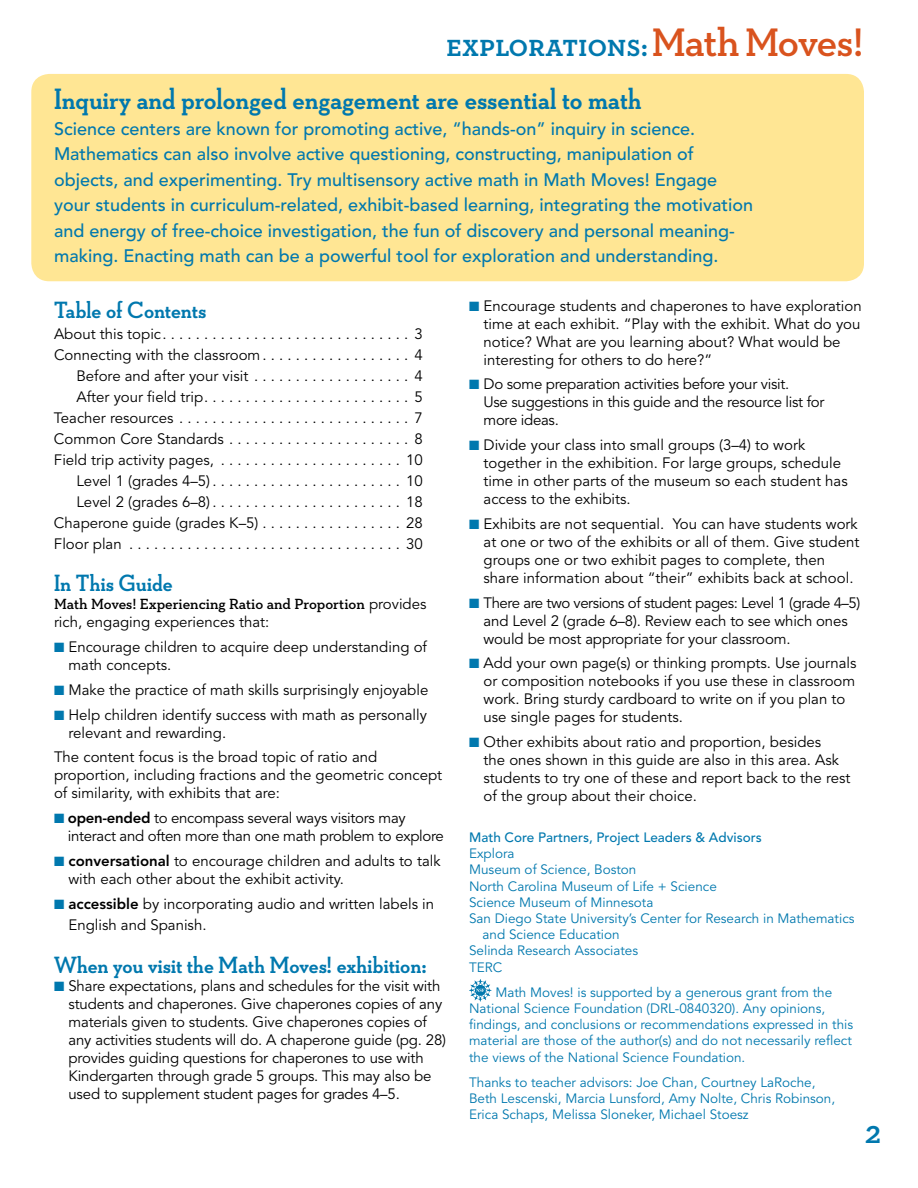
<style>
.page{position:relative;width:918px;height:1188px;background:#fff}
.page>*{position:absolute;margin:0;border:0;box-sizing:border-box;transform-origin:0 0}
.t1{font:600 33px "Neutraface Slab Text";color:#0078ae}
.t2{font:600 31.5px "Neutraface Slab Text";letter-spacing:-.02em;color:#0078ae}
.t3{font:700 30px "Neutraface Slab Display";letter-spacing:.01em;color:#0078ae}
.t4{font:700 24px "Neutraface Slab Display";letter-spacing:.01em;color:#0078ae}
.t5{font:500 18px/25.5px "Avenir";color:#0078ae}
.t6{font:15px/18px "Avenir";color:#000}
.t7{font:15px/18px "Avenir";letter-spacing:-.02em;color:#000}
.t8{font:600 15px "Neutraface Slab Text";letter-spacing:-.01em;color:#000}
.t9{font:13.5px/16.2px "Avenir";color:#0078ae}
.t10{font:500 13.5px "Avenir";color:#0078ae}
.s1{font-size:40.5px;color:#d9531e}
.s2{font-family:"Avenir";font-weight:400}
.s3{color:#0078ae}
.s4{font-weight:800}
</style>
<div class="page">
<div style="left:31px;top:74px;width:833px;height:207px;background:#ffe694;border-radius:18px"></div>
<svg style="left:469px;top:979px;width:23px;height:23px"></svg>
<h2 class="t2" style="left:446px;top:25px;width:419px">explorations:<span class="s1">Math Moves!</span></h2>
<h3 class="t3" style="left:54px;top:82px;width:589px">Inquiry and prolonged engagement are essential to math</h3>
<p class="t5" style="left:54px;top:116px;width:701px">Science centers are known for promoting active, “hands-on” inquiry in science.<br>Mathematics can also involve active questioning, constructing, manipulation of objects, and experimenting. Try multisensory active math in Math Moves! Engage your students in curriculum-related, exhibit-based learning, integrating the motivation and energy of free-choice investigation, the fun of discovery and personal meaning&shy;making. Enacting math can be a powerful tool for exploration and understanding.</p>
<h3 class="t4" style="left:54px;top:296px;width:154px">Table of Contents</h3>
<p class="t6" style="left:54px;top:324px;width:371px;line-height:21px;text-align:right">About this topic . . . . . . . . . . . . . . . . . . . . . . . . . . . . . . 3<br>Connecting with the classroom . . . . . . . . . . . . . . . . . . 4.<br>Before and after your visit . . . . . . . . . . . . . . . . . . . 4<br>After your field trip . . . . . . . . . . . . . . . . . . . . . . . . . 5<br>Teacher resources . . . . . . . . . . . . . . . . . . . . . . . . . . . . 7<br>Common Core Standards . . . . . . . . . . . . . . . . . . . . . . 8<br>Field trip activity pages, . . . . . . . . . . . . . . . . . . . . . . 10<br>Level 1 (grades 4–5) . . . . . . . . . . . . . . . . . . . . . . . 10<br>Level 2 (grades 6–8) . . . . . . . . . . . . . . . . . . . . . . . 18<br>Chaperone guide (grades K–5) . . . . . . . . . . . . . . . . . 28<br>Floor plan . . . . . . . . . . . . . . . . . . . . . . . . . . . . . . . . . 30</p>
<h3 class="t4" style="left:54px;top:570px;width:120px">In This Guide</h3>
<p class="t8" style="left:54px;top:595px;width:374px">Math Moves! Experiencing Ratio and Proportion <span class="s2">provides</span></p>
<p class="t6" style="left:54px;top:614px;width:217px">rich, engaging experiences that:</p>
<p class="t6" style="left:68px;top:638px;width:360px;text-indent:-14px"><span class="s3">■</span> Encourage children to acquire deep understanding of math concepts.</p>
<p class="t6" style="left:54px;top:681px;width:376px"><span class="s3">■</span> Make the practice of math skills surprisingly enjoyable</p>
<p class="t6" style="left:68px;top:706px;width:360px;text-indent:-14px"><span class="s3">■</span> Help children identify success with math as personally relevant and rewarding.</p>
<p class="t6" style="left:54px;top:749px;width:390px">The content focus is the broad topic of ratio and proportion, including fractions and the geometric concept of similarity, with exhibits that are:</p>
<p class="t7" style="left:68px;top:809px;width:377px;text-indent:-14px"><span class="s3">■</span> <span class="s4">open-ended</span> to encompass several ways visitors may interact and often more than one math problem to explore</p>
<p class="t6" style="left:68px;top:852px;width:374px;text-indent:-14px"><span class="s3">■</span> <span class="s4">conversational</span> to encourage children and adults to talk with each other about the exhibit activity.</p>
<p class="t6" style="left:68px;top:893px;width:367px;line-height:21.6px;text-indent:-14px"><span class="s3">■</span> <span class="s4">accessible</span> by incorporating audio and written labels in<br>English and Spanish.</p>
<h3 class="t4" style="left:54px;top:951px;width:374px">When you visit the Math Moves! exhibition:</h3>
<p class="t6" style="left:68px;top:977px;width:379px;text-indent:-14px"><span class="s3">■</span> Share expectations, plans and schedules for the visit with students and chaperones. Give chaperones copies of any materials given to students. Give chaperones copies of any activities students will do. A chaperone guide (pg. 28) provides guiding questions for chaperones to use with Kindergarten through grade 5 groups. This may also be used to supplement student pages for grades 4–5.</p>
<p class="t6" style="left:484px;top:297px;width:380px;text-indent:-14px"><span class="s3">■</span> Encourage students and chaperones to have exploration time at each exhibit. “Play with the exhibit. What do you notice? What are you learning about? What would be interesting for others to do here?”</p>
<p class="t7" style="left:484px;top:376px;width:342px;text-indent:-14px"><span class="s3">■</span> Do some preparation activities before your visit.<br>Use suggestions in this guide and the resource list for more ideas.</p>
<p class="t6" style="left:484px;top:436px;width:366px;text-indent:-14px"><span class="s3">■</span> Divide your class into small groups (3–4) to work together in the exhibition. For large groups, schedule time in other parts of the museum so each student has access to the exhibits.</p>
<p class="t6" style="left:484px;top:515px;width:377px;text-indent:-14px"><span class="s3">■</span> Exhibits are not sequential. You can have students work at one or two of the exhibits or all of them. Give student groups one or two exhibit pages to complete, then share information about “their” exhibits back at school.</p>
<p class="t6" style="left:484px;top:594px;width:378px;text-indent:-14px"><span class="s3">■</span> There are two versions of student pages: Level 1 (grade 4–5) and Level 2 (grade 6–8). Review each to see which ones would be most appropriate for your classroom.</p>
<p class="t6" style="left:484px;top:655px;width:375px;text-indent:-14px"><span class="s3">■</span> Add your own page(s) or thinking prompts. Use journals or composition notebooks if you use these in classroom work. Bring sturdy cardboard to write on if you plan to use single pages for students.</p>
<p class="t6" style="left:484px;top:733px;width:368px;text-indent:-14px"><span class="s3">■</span> Other exhibits about ratio and proportion, besides<br>the ones shown in this guide are also in this area. Ask students to try one of these and report back to the rest of the group about their choice.</p>
<p class="t10" style="left:469px;top:829px;width:294px">Math Core Partners, Project Leaders &amp; Advisors</p>
<p class="t9" style="left:469px;top:846px;width:47px">Explora</p>
<p class="t9" style="left:469px;top:862px;width:169px">Museum of Science, Boston</p>
<p class="t9" style="left:469px;top:878px;width:249px">North Carolina Museum of Life + Science</p>
<p class="t9" style="left:469px;top:894px;width:186px">Science Museum of Minnesota</p>
<p class="t9" style="left:469px;top:911px;width:387px">San Diego State University’s Center for Research in Mathematics</p>
<p class="t9" style="left:483px;top:927px;width:139px">and Science Education</p>
<p class="t9" style="left:469px;top:943px;width:171px">Selinda Research Associates</p>
<p class="t9" style="left:469px;top:959px;width:35px">TERC</p>
<p class="t9" style="left:469px;top:984px;width:386px;text-indent:26px">Math Moves! is supported by a generous grant from the National Science Foundation (DRL-0840320). Any opinions, findings, and conclusions or recommendations expressed in this material are those of the author(s) and do not necessarily reflect the views of the National Science Foundation.</p>
<p class="t9" style="left:469px;top:1074px;width:368px">Thanks to teacher advisors: Joe Chan, Courtney LaRoche,<br>Beth Lescenski, Marcia Lunsford, Amy Nolte, Chris Robinson,<br>Erica Schaps, Melissa Sloneker, Michael Stoesz</p>
<h1 class="t1" style="left:865px;top:1111px;width:18px">2</h1>
</div>
